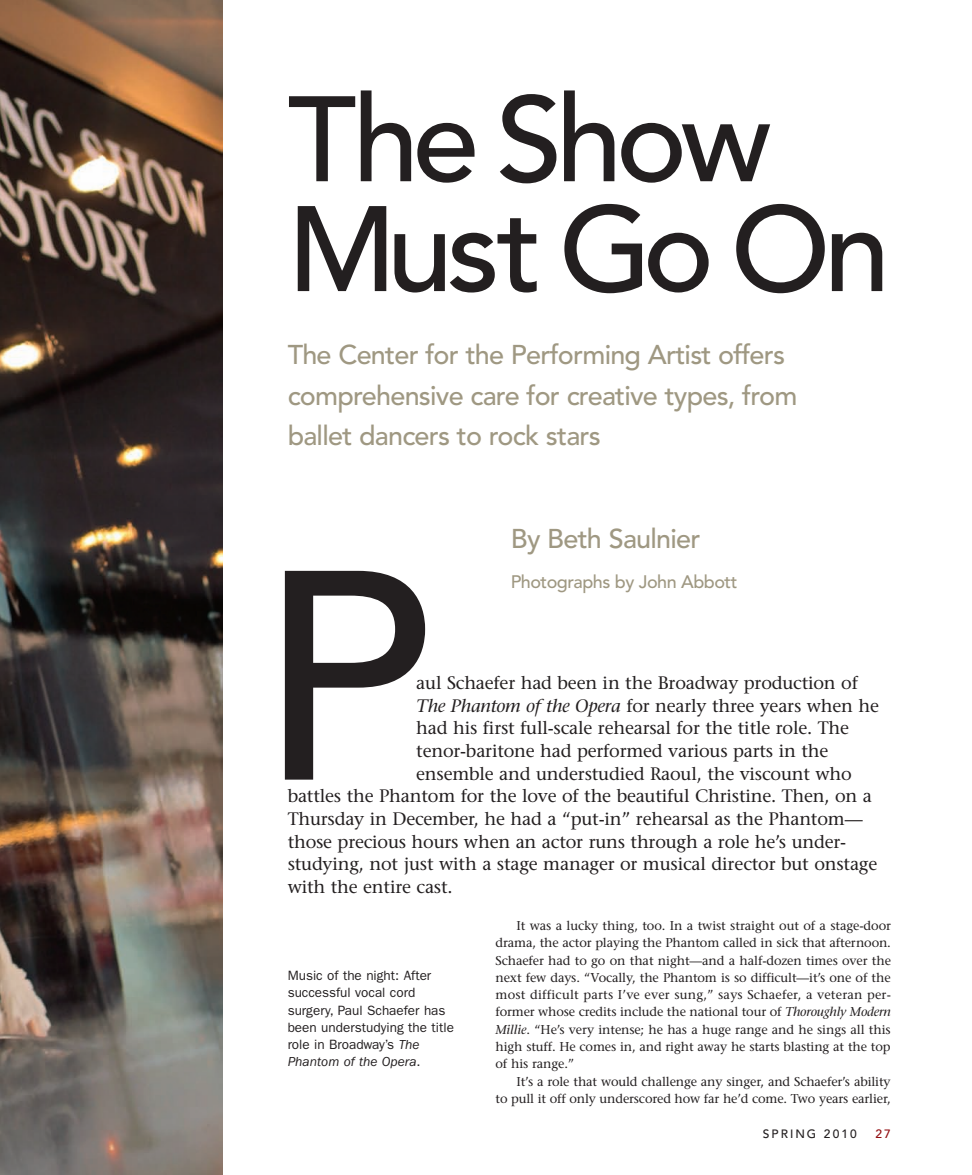
<style>
.page{position:relative;width:972px;height:1175px;background:#fff}
.page>*{position:absolute;margin:0;border:0;box-sizing:border-box;transform-origin:0 0}
.t1{font:500 294.75px "Avenir";color:#231f20}
.t2{font:500 120px/109.8px "Avenir";letter-spacing:-.055em;color:#231f20}
.t3{font:500 27px/40.5px "Avenir";letter-spacing:-.03em;color:#9f9882}
.t4{font:18px "Stone Serif";letter-spacing:-.01em;color:#231f20}
.t5{font:500 18px "Avenir";letter-spacing:-.03em;color:#9f9882}
.t6{font:13.5px/17.2px "Franklin Gothic";color:#231f20}
.t7{font:12.75px "Stone Serif";letter-spacing:-.01em;color:#231f20}
.t8{font:12.75px "Stone Serif";letter-spacing:.015em;color:#231f20}
.t9{font:500 12px "Avenir";letter-spacing:.165em;color:#231f20}
.t10{font:500 12px "Avenir";color:#910b0f}
.s1{font-style:italic}
</style>
<div class="page">
<img style="left:0;top:0;width:222px;height:1174px">
<p class="t2" style="left:288px;top:95px;width:604px">The Show<br>Must Go On</p>
<p class="t3" style="left:288px;top:337px;width:511px">The Center for the Performing Artist offers comprehensive care for creative types, from ballet dancers to rock stars</p>
<p class="t3" style="left:511px;top:520px;width:191px">By Beth Saulnier</p>
<p class="t5" style="left:511px;top:575px;width:228px">Photographs by John Abbott</p>
<p class="t1" style="left:258px;top:556px;width:176px">P</p>
<p class="t4" style="left:416px;top:675px;width:443px">aul Schaefer had been in the Broadway production of</p>
<p class="t4" style="left:416px;top:698px;width:464px"><span class="s1">The Phantom of the Opera</span> for nearly three years when he</p>
<p class="t4" style="left:416px;top:721px;width:434px">had his first full-scale rehearsal for the title role. The</p>
<p class="t4" style="left:416px;top:743px;width:414px">tenor-baritone had performed various parts in the</p>
<p class="t4" style="left:416px;top:766px;width:437px">ensemble and understudied Raoul, the viscount who</p>
<p class="t4" style="left:288px;top:789px;width:586px">battles the Phantom for the love of the beautiful Christine. Then, on a</p>
<p class="t4" style="left:288px;top:811px;width:577px">Thursday in December, he had a “put-in” rehearsal as the Phantom—</p>
<p class="t4" style="left:288px;top:834px;width:560px">those precious hours when an actor runs through a role he’s under-</p>
<p class="t4" style="left:288px;top:857px;width:591px">studying, not just with a stage manager or musical director but onstage</p>
<p class="t4" style="left:288px;top:879px;width:167px">with the entire cast.</p>
<p class="t6" style="left:288px;top:968px;width:168px">Music of the night: After successful vocal cord surgery, Paul Schaefer has been understudying the title role in Broadway’s <span class="s1">The<br>Phantom of the Opera</span>.</p>
<p class="t7" style="left:516px;top:920px;width:376px">It was a lucky thing, too. In a twist straight out of a stage-door</p>
<p class="t7" style="left:495px;top:938px;width:397px">drama, the actor playing the Phantom called in sick that afternoon.</p>
<p class="t7" style="left:495px;top:955px;width:397px">Schaefer had to go on that night—and a half-dozen times over the</p>
<p class="t7" style="left:495px;top:972px;width:397px">next few days. “Vocally, the Phantom is so difficult—it’s one of the</p>
<p class="t8" style="left:495px;top:989px;width:397px">most difficult parts I’ve ever sung,” says Schaefer, a veteran per-</p>
<p class="t7" style="left:495px;top:1007px;width:397px">former whose credits include the national tour of <span class="s1">Thoroughly Modern</span></p>
<p class="t7" style="left:495px;top:1024px;width:397px"><span class="s1">Millie</span>. “He’s very intense; he has a huge range and he sings all this</p>
<p class="t7" style="left:495px;top:1041px;width:397px">high stuff. He comes in, and right away he starts blasting at the top</p>
<p class="t7" style="left:495px;top:1058px;width:80px">of his range.”</p>
<p class="t7" style="left:516px;top:1076px;width:376px">It’s a role that would challenge any singer, and Schaefer’s ability</p>
<p class="t7" style="left:495px;top:1093px;width:397px">to pull it off only underscored how far he’d come. Two years earlier,</p>
<p class="t9" style="left:763px;top:1129px;width:95px">SPRING 2010</p>
<p class="t10" style="left:876px;top:1129px;width:17px">27</p>
</div>
